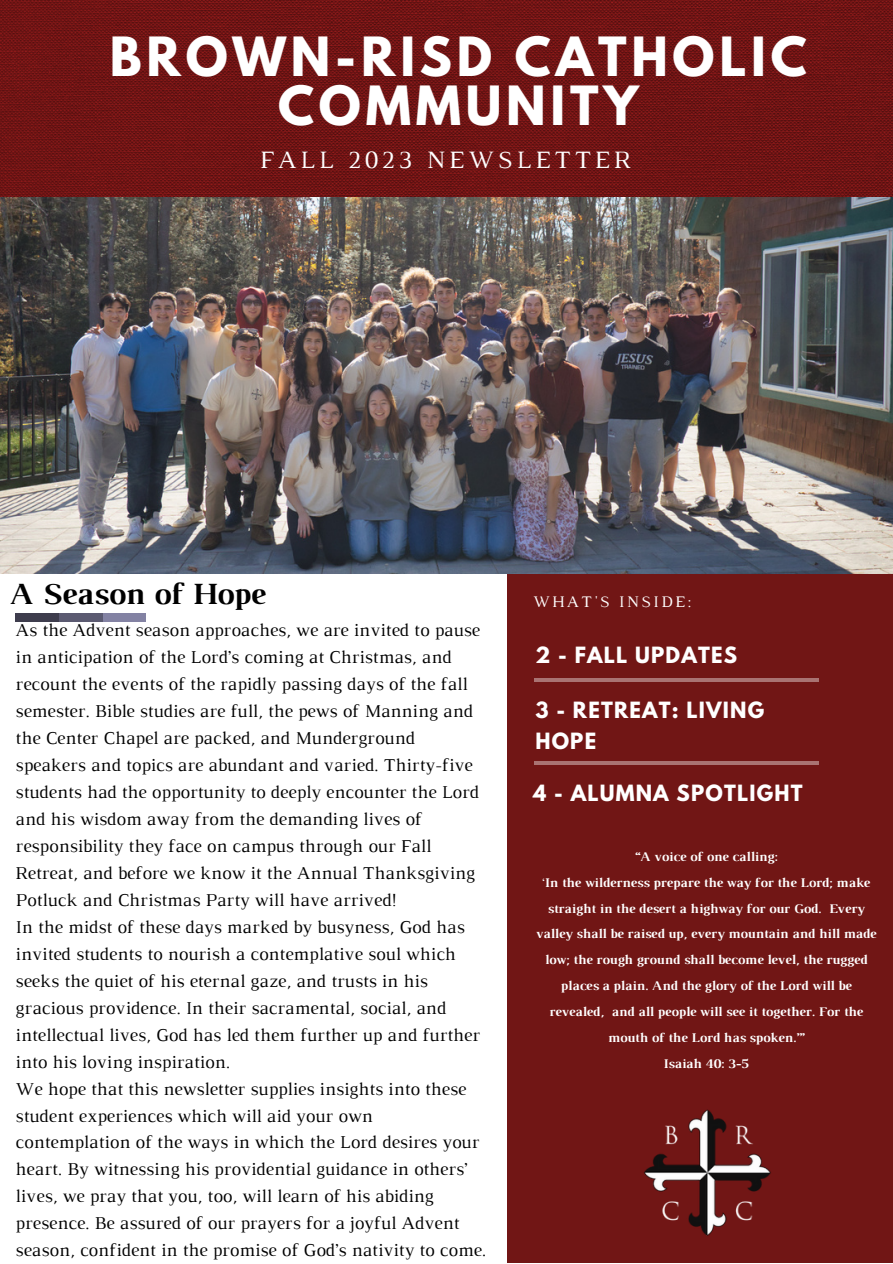
<style>
.page{position:relative;width:893px;height:1264px;background:#fff}
.page>*{position:absolute;margin:0;border:0;box-sizing:border-box;transform-origin:0 0}
.t1{font:700 47.85px/48.3px "League Spartan";letter-spacing:.1em;color:#fff;text-align:center}
.t2{font:700 31.5px "Luthier";color:#000}
.t3{font:25.5px "Luthier";letter-spacing:.14em;color:#fff}
.t4{font:700 19.8px/31.5px "League Spartan";letter-spacing:.06em;color:#fff}
.t5{font:18.45px/27px "Luthier";color:#000}
.t6{font:16.5px "Luthier";letter-spacing:.14em;color:#fff}
.t7{font:700 13.5px/25.8px "Luthier";color:#fff;text-align:center}
.s1{font-weight:400}
</style>
<div class="page">
<div style="left:507px;top:573px;width:385px;height:689px;background:#711615"></div>
<div style="left:16px;top:613px;width:42px;height:8px;background:#3e3d4d"></div>
<div style="left:59px;top:613px;width:43px;height:8px;background:#5b5a71"></div>
<div style="left:103px;top:613px;width:43px;height:8px;background:#8382a3"></div>
<hr style="left:534px;top:678px;width:284px;height:3px;background:#fff">
<hr style="left:534px;top:761px;width:284px;height:3px;background:#fff">
<img style="left:0;top:0;width:892px;height:573px">
<img style="left:644px;top:1109px;width:127px;height:127px">
<p class="t1" style="left:110px;top:39px;width:698px">BROWN-RISD CATHOLIC<br>COMMUNITY</p>
<p class="t3" style="left:260px;top:151px;width:372px">FALL 2023 NEWSLETTER</p>
<p class="t2" style="left:9px;top:582px;width:257px">A Season of Hope</p>
<p class="t5" style="left:16px;top:617px;width:466px">As the Advent season approaches, we are invited to pause in anticipation of the Lord’s coming at Christmas, and recount the events of the rapidly passing days of the fall semester. Bible studies are full, the pews of Manning and the Center Chapel are packed, and Munderground speakers and topics are abundant and varied. Thirty-five students had the opportunity to deeply encounter the Lord and his wisdom away from the demanding lives of responsibility they face on campus through our Fall Retreat, and before we know it the Annual Thanksgiving Potluck and Christmas Party will have arrived!</p>
<p class="t5" style="left:16px;top:914px;width:466px">In the midst of these days marked by busyness, God has invited students to nourish a contemplative soul which seeks the quiet of his eternal gaze, and trusts in his gracious providence. In their sacramental, social, and intellectual lives, God has led them further up and further into his loving inspiration.</p>
<p class="t5" style="left:16px;top:1076px;width:472px">We hope that this newsletter supplies insights into these student experiences which will aid your own contemplation of the ways in which the Lord desires your heart. By witnessing his providential guidance in others’ lives, we pray that you, too, will learn of his abiding presence. Be assured of our prayers for a joyful Advent season, confident in the promise of God’s nativity to come.</p>
<p class="t6" style="left:533px;top:595px;width:159px">WHAT'S INSIDE:</p>
<p class="t4" style="left:535px;top:642px;width:203px">2 - FALL UPDATES</p>
<p class="t4" style="left:535px;top:696px;width:230px">3 - RETREAT: LIVING<br>HOPE</p>
<p class="t4" style="left:533px;top:780px;width:271px">4 - ALUMNA SPOTLIGHT</p>
<p class="t7" style="left:634px;top:844px;width:144px">“A voice of one calling:</p>
<p class="t7" style="left:535px;top:870px;width:342px"><span class="s1">‘</span>In the wilderness prepare the way for the Lord; make straight in the desert a highway for our God. Every valley shall be raised up, every mountain and hill made low; the rough ground shall become level, the rugged places a plain. And the glory of the Lord will be revealed, and all people will see it together. For the mouth of the Lord has spoken.’”</p>
<p class="t7" style="left:663px;top:1051px;width:87px">Isaiah 40: 3-5</p>
</div>
